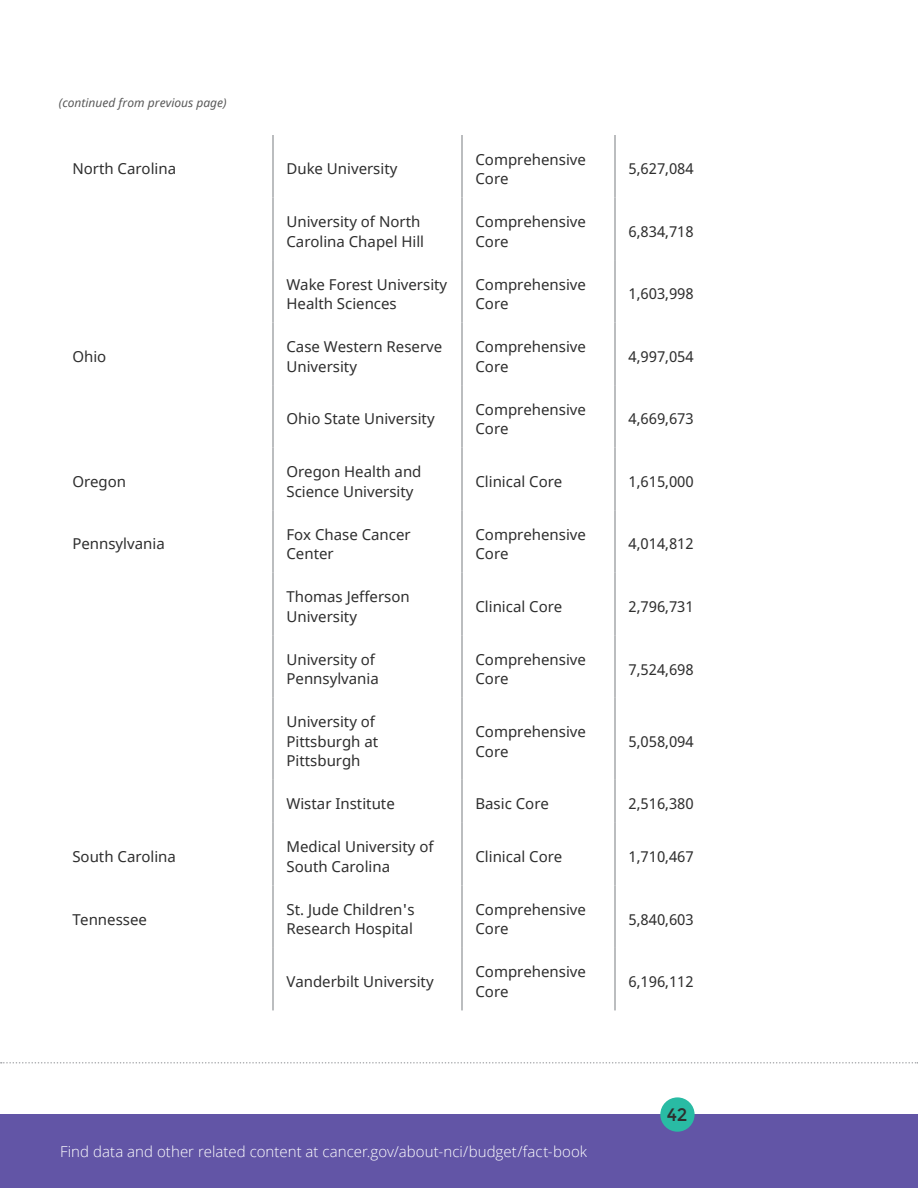
<style>
.page{position:relative;width:918px;height:1188px;background:#fff}
.page>*{position:absolute;margin:0;border:0;box-sizing:border-box;transform-origin:0 0}
.t1{font:18px "Montserrat";color:#2e2e2e}
.Bold_H4{font:15px/19.5px "Noto Sans";color:#2e2e2e}
.t2{font:300 15px "Open Sans";letter-spacing:.005em;color:#fff}
.Table_Subtitle{font:italic 12px "Noto Sans";color:#585858}
</style>
<div class="page">
<div style="left:0;top:1115px;width:918px;height:73px;background:#6255a6"></div>
<div style="left:660px;top:1097px;width:35px;height:35px;background:#29bba4;border-radius:50%"></div>
<svg style="left:1px;top:1062px;width:917px;height:2px"></svg>
<hr style="left:272px;top:135px;width:2px;height:63px;background:#a6a8ab">
<hr style="left:461px;top:135px;width:2px;height:63px;background:#a6a8ab">
<hr style="left:614px;top:135px;width:2px;height:63px;background:#a6a8ab">
<hr style="left:272px;top:198px;width:2px;height:62px;background:#a6a8ab">
<hr style="left:461px;top:198px;width:2px;height:62px;background:#a6a8ab">
<hr style="left:614px;top:198px;width:2px;height:62px;background:#a6a8ab">
<hr style="left:272px;top:260px;width:2px;height:63px;background:#a6a8ab">
<hr style="left:461px;top:260px;width:2px;height:63px;background:#a6a8ab">
<hr style="left:614px;top:260px;width:2px;height:63px;background:#a6a8ab">
<hr style="left:272px;top:323px;width:2px;height:62px;background:#a6a8ab">
<hr style="left:461px;top:323px;width:2px;height:62px;background:#a6a8ab">
<hr style="left:614px;top:323px;width:2px;height:62px;background:#a6a8ab">
<hr style="left:272px;top:385px;width:2px;height:63px;background:#a6a8ab">
<hr style="left:461px;top:385px;width:2px;height:63px;background:#a6a8ab">
<hr style="left:614px;top:385px;width:2px;height:63px;background:#a6a8ab">
<hr style="left:272px;top:448px;width:2px;height:62px;background:#a6a8ab">
<hr style="left:461px;top:448px;width:2px;height:62px;background:#a6a8ab">
<hr style="left:614px;top:448px;width:2px;height:62px;background:#a6a8ab">
<hr style="left:272px;top:510px;width:2px;height:63px;background:#a6a8ab">
<hr style="left:461px;top:510px;width:2px;height:63px;background:#a6a8ab">
<hr style="left:614px;top:510px;width:2px;height:63px;background:#a6a8ab">
<hr style="left:272px;top:573px;width:2px;height:62px;background:#a6a8ab">
<hr style="left:461px;top:573px;width:2px;height:62px;background:#a6a8ab">
<hr style="left:614px;top:573px;width:2px;height:62px;background:#a6a8ab">
<hr style="left:272px;top:635px;width:2px;height:63px;background:#a6a8ab">
<hr style="left:461px;top:635px;width:2px;height:63px;background:#a6a8ab">
<hr style="left:614px;top:635px;width:2px;height:63px;background:#a6a8ab">
<hr style="left:272px;top:698px;width:2px;height:82px;background:#a6a8ab">
<hr style="left:461px;top:698px;width:2px;height:82px;background:#a6a8ab">
<hr style="left:614px;top:698px;width:2px;height:82px;background:#a6a8ab">
<hr style="left:272px;top:780px;width:2px;height:43px;background:#a6a8ab">
<hr style="left:461px;top:780px;width:2px;height:43px;background:#a6a8ab">
<hr style="left:614px;top:780px;width:2px;height:43px;background:#a6a8ab">
<hr style="left:272px;top:823px;width:2px;height:62px;background:#a6a8ab">
<hr style="left:461px;top:823px;width:2px;height:62px;background:#a6a8ab">
<hr style="left:614px;top:823px;width:2px;height:62px;background:#a6a8ab">
<hr style="left:272px;top:885px;width:2px;height:63px;background:#a6a8ab">
<hr style="left:461px;top:885px;width:2px;height:63px;background:#a6a8ab">
<hr style="left:614px;top:885px;width:2px;height:63px;background:#a6a8ab">
<hr style="left:272px;top:948px;width:2px;height:62px;background:#a6a8ab">
<hr style="left:461px;top:948px;width:2px;height:62px;background:#a6a8ab">
<hr style="left:614px;top:948px;width:2px;height:62px;background:#a6a8ab">
<p class="Table_Subtitle" style="left:59px;top:94px;width:169px">(continued from previous page)</p>
<p class="Bold_H4" style="left:72px;top:160px;width:105px">North Carolina</p>
<p class="Bold_H4" style="left:286px;top:160px;width:112px">Duke University</p>
<p class="Bold_H4" style="left:476px;top:150px;width:112px">Comprehensive<br>Core</p>
<p class="Bold_H4" style="left:628px;top:160px;width:67px">5,627,084</p>
<p class="Bold_H4" style="left:286px;top:212px;width:139px">University of North<br>Carolina Chapel Hill</p>
<p class="Bold_H4" style="left:476px;top:212px;width:112px">Comprehensive<br>Core</p>
<p class="Bold_H4" style="left:628px;top:222px;width:67px">6,834,718</p>
<p class="Bold_H4" style="left:286px;top:275px;width:162px">Wake Forest University<br>Health Sciences</p>
<p class="Bold_H4" style="left:476px;top:275px;width:112px">Comprehensive<br>Core</p>
<p class="Bold_H4" style="left:628px;top:285px;width:67px">1,603,998</p>
<p class="Bold_H4" style="left:72px;top:347px;width:35px">Ohio</p>
<p class="Bold_H4" style="left:286px;top:337px;width:157px">Case Western Reserve<br>University</p>
<p class="Bold_H4" style="left:476px;top:337px;width:112px">Comprehensive<br>Core</p>
<p class="Bold_H4" style="left:628px;top:347px;width:67px">4,997,054</p>
<p class="Bold_H4" style="left:286px;top:410px;width:150px">Ohio State University</p>
<p class="Bold_H4" style="left:476px;top:400px;width:112px">Comprehensive<br>Core</p>
<p class="Bold_H4" style="left:628px;top:410px;width:67px">4,669,673</p>
<p class="Bold_H4" style="left:72px;top:472px;width:55px">Oregon</p>
<p class="Bold_H4" style="left:286px;top:463px;width:137px">Oregon Health and<br>Science University</p>
<p class="Bold_H4" style="left:476px;top:472px;width:88px">Clinical Core</p>
<p class="Bold_H4" style="left:628px;top:472px;width:67px">1,615,000</p>
<p class="Bold_H4" style="left:72px;top:535px;width:94px">Pennsylvania</p>
<p class="Bold_H4" style="left:286px;top:525px;width:126px">Fox Chase Cancer<br>Center</p>
<p class="Bold_H4" style="left:476px;top:525px;width:112px">Comprehensive<br>Core</p>
<p class="Bold_H4" style="left:628px;top:535px;width:67px">4,014,812</p>
<p class="Bold_H4" style="left:286px;top:588px;width:125px">Thomas Jefferson<br>University</p>
<p class="Bold_H4" style="left:476px;top:597px;width:88px">Clinical Core</p>
<p class="Bold_H4" style="left:628px;top:597px;width:67px">2,796,731</p>
<p class="Bold_H4" style="left:286px;top:650px;width:94px">University of<br>Pennsylvania</p>
<p class="Bold_H4" style="left:476px;top:650px;width:112px">Comprehensive<br>Core</p>
<p class="Bold_H4" style="left:628px;top:660px;width:67px">7,524,698</p>
<p class="Bold_H4" style="left:286px;top:713px;width:93px">University of<br>Pittsburgh at<br>Pittsburgh</p>
<p class="Bold_H4" style="left:476px;top:722px;width:112px">Comprehensive<br>Core</p>
<p class="Bold_H4" style="left:628px;top:732px;width:67px">5,058,094</p>
<p class="Bold_H4" style="left:286px;top:795px;width:110px">Wistar Institute</p>
<p class="Bold_H4" style="left:476px;top:795px;width:75px">Basic Core</p>
<p class="Bold_H4" style="left:628px;top:795px;width:67px">2,516,380</p>
<p class="Bold_H4" style="left:72px;top:847px;width:105px">South Carolina</p>
<p class="Bold_H4" style="left:286px;top:838px;width:149px">Medical University of<br>South Carolina</p>
<p class="Bold_H4" style="left:476px;top:847px;width:88px">Clinical Core</p>
<p class="Bold_H4" style="left:628px;top:847px;width:67px">1,710,467</p>
<p class="Bold_H4" style="left:72px;top:910px;width:76px">Tennessee</p>
<p class="Bold_H4" style="left:286px;top:900px;width:130px">St. Jude Children's<br>Research Hospital</p>
<p class="Bold_H4" style="left:476px;top:900px;width:112px">Comprehensive<br>Core</p>
<p class="Bold_H4" style="left:628px;top:910px;width:67px">5,840,603</p>
<p class="Bold_H4" style="left:286px;top:973px;width:149px">Vanderbilt University</p>
<p class="Bold_H4" style="left:476px;top:963px;width:112px">Comprehensive<br>Core</p>
<p class="Bold_H4" style="left:628px;top:973px;width:67px">6,196,112</p>
<p class="t1" style="left:667px;top:1104px;width:22px">42</p>
<p class="t2" style="left:60px;top:1141px;width:529px">Find data and other related content at cancer.gov/about-nci/budget/fact-book</p>
</div>
